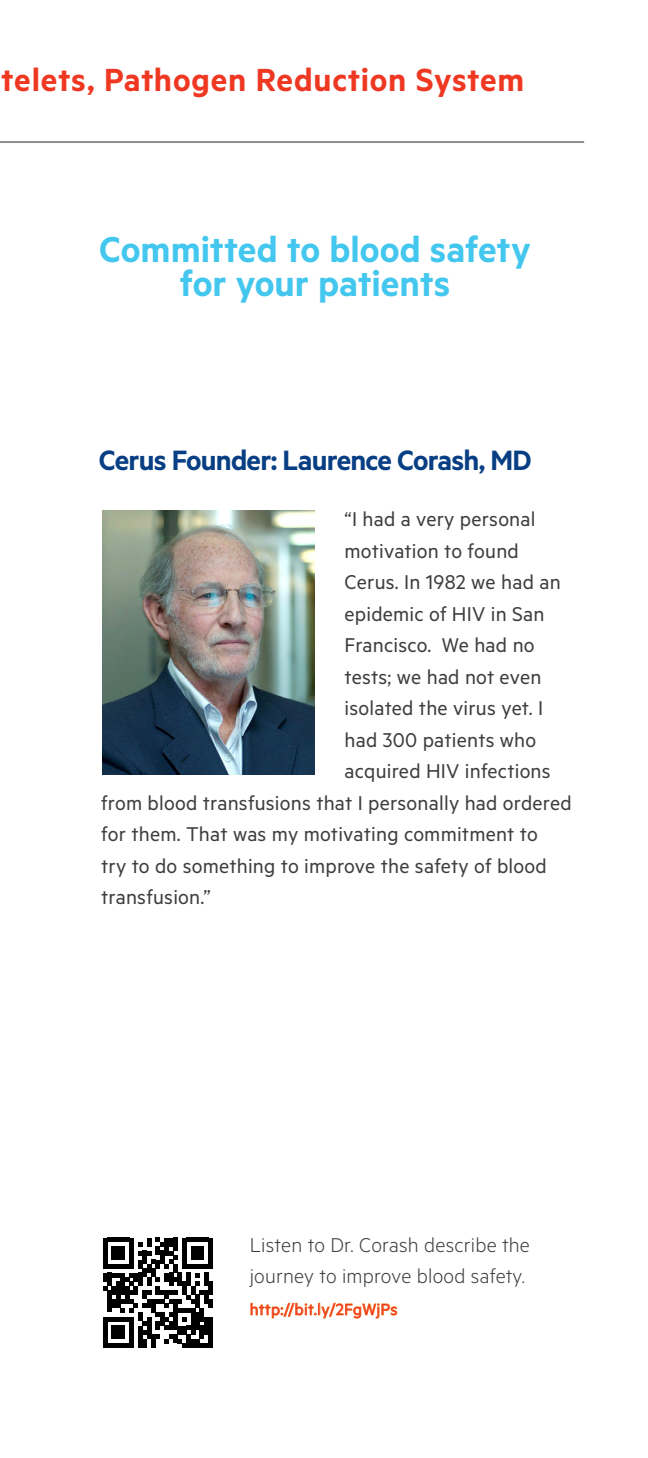
<style>
.page{position:relative;width:648px;height:1458px;background:#fff}
.page>*{position:absolute;margin:0;border:0;box-sizing:border-box;transform-origin:0 0}
.Interior_Copy_Black{font:600 40.5px/33.8px "Metric";color:#44c7ee;text-align:center}
.t1{font:600 36px "Metric";letter-spacing:.02em;color:#ef3822}
.t2{font:600 31.5px "Metric";letter-spacing:-.025em;color:#083e83}
.t3{font:22.5px "Metric";letter-spacing:.01em;color:#3e3e3f}
.t4{font:300 22.5px/31.5px "Metric";letter-spacing:.01em;color:#3e3e3f}
.t5{font:18px "Metric";letter-spacing:.02em;color:#ef3822}
</style>
<div class="page">
<svg style="left:103px;top:1238px;width:105px;height:110px"></svg>
<div style="left:208px;top:1238px;width:5px;height:30px;background:#000"></div>
<div style="left:208px;top:1282px;width:5px;height:13px;background:#000"></div>
<div style="left:208px;top:1299px;width:5px;height:9px;background:#000"></div>
<div style="left:208px;top:1317px;width:5px;height:31px;background:#000"></div>
<img style="left:102px;top:510px;width:212px;height:264px">
<svg style="left:250px;top:1303px;width:147px;height:16px"></svg>
<hr style="left:0;top:142px;width:584px;height:1px;background:#231f20">
<h2 class="t1" style="left:1px;top:58px;width:525px">telets, Pathogen Reduction System</h2>
<p class="Interior_Copy_Black" style="left:99px;top:231px;width:433px">Committed to blood safety for your patients</p>
<p class="t2" style="left:99px;top:442px;width:434px">Cerus Founder: Laurence Corash, MD</p>
<p class="t3" style="left:345px;top:506px;width:193px">“I had a very personal</p>
<p class="t3" style="left:345px;top:538px;width:176px">motivation to found</p>
<p class="t3" style="left:345px;top:569px;width:218px">Cerus. In 1982 we had an</p>
<p class="t3" style="left:345px;top:601px;width:202px">epidemic of HIV in San</p>
<p class="t3" style="left:345px;top:632px;width:192px">Francisco. We had no</p>
<p class="t3" style="left:345px;top:664px;width:198px">tests; we had not even</p>
<p class="t3" style="left:345px;top:695px;width:200px">isolated the virus yet. I</p>
<p class="t3" style="left:345px;top:727px;width:193px">had 300 patients who</p>
<p class="t3" style="left:345px;top:758px;width:208px">acquired HIV infections</p>
<p class="t3" style="left:101px;top:790px;width:472px">from blood transfusions that I personally had ordered</p>
<p class="t3" style="left:101px;top:821px;width:438px">for them. That was my motivating commitment to</p>
<p class="t3" style="left:101px;top:853px;width:447px">try to do something to improve the safety of blood</p>
<p class="t3" style="left:101px;top:884px;width:111px">transfusion.”</p>
<p class="t4" style="left:250px;top:1228px;width:282px">Listen to Dr. Corash describe the journey to improve blood safety.</p>
<p class="t5" style="left:250px;top:1299px;width:149px">http://bit.ly/2FgWjPs</p>
</div>
